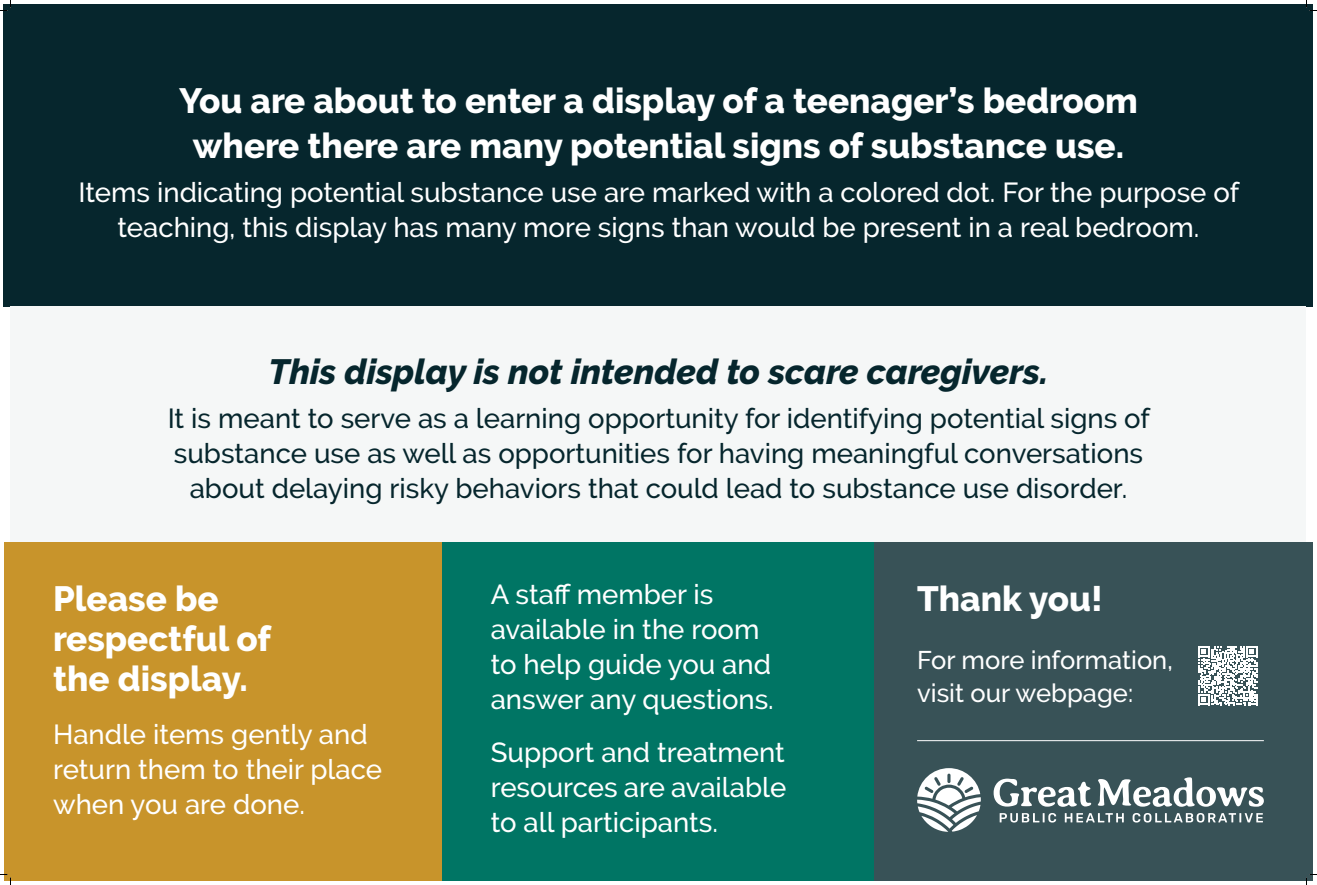
<style>
.page{position:relative;width:1317px;height:885px;background:#fff}
.page>*{position:absolute;margin:0;border:0;box-sizing:border-box;transform-origin:0 0}
._6_Column_Bulleted{font:800 35px/40px "Raleway";color:#fff;text-align:center}
._6_Column_Bulleted-2{font:italic 800 35px "Raleway";color:#06262d}
._6_Column_Bulleted-3{font:500 27.5px/35px "Raleway";color:#fff}
._6_Column_Bulleted-4{font:500 27.5px/35px "Raleway";color:#06262d;text-align:center}
._6_Column_Bulleted-5{font:500 25.5px/33px "Raleway";color:#fff}
</style>
<div class="page">
<div style="left:874px;top:542px;width:439px;height:339px;background:#385257"></div>
<div style="left:4px;top:4px;width:1309px;height:302px;background:#06262d"></div>
<div style="left:4px;top:542px;width:438px;height:339px;background:#c8942b"></div>
<div style="left:442px;top:542px;width:432px;height:339px;background:#007564"></div>
<div style="left:10px;top:306px;width:1296px;height:236px;background:#f5f7f7"></div>
<svg style="left:1198px;top:646px;width:59px;height:59px"></svg>
<svg style="left:994px;top:779px;width:97px;height:28px"></svg>
<svg style="left:1098px;top:777px;width:166px;height:30px"></svg>
<svg style="left:1000px;top:813px;width:56px;height:10px"></svg>
<svg style="left:1065px;top:813px;width:59px;height:9px"></svg>
<svg style="left:1133px;top:813px;width:130px;height:10px"></svg>
<svg style="left:917px;top:768px;width:64px;height:64px"></svg>
<hr style="left:917px;top:740px;width:347px;height:1px;background:#fff">
<svg style="left:0;top:0;width:11px;height:11px"></svg>
<svg style="left:0;top:874px;width:11px;height:11px"></svg>
<svg style="left:1306px;top:0;width:11px;height:11px"></svg>
<svg style="left:1306px;top:874px;width:11px;height:11px"></svg>
<p class="_6_Column_Bulleted" style="left:179px;top:78px;width:960px;line-height:45px">You are about to enter a display of a teenager’s bedroom where there are many potential signs of substance use.</p>
<p class="_6_Column_Bulleted-3" style="left:78px;top:175px;width:1162px;text-align:center">Items indicating potential substance use are marked with a colored dot. For the purpose of teaching, this display has many more signs than would be present in a real bedroom.</p>
<p class="_6_Column_Bulleted-2" style="left:269px;top:351px;width:781px">This display is not intended to scare caregivers.</p>
<p class="_6_Column_Bulleted-4" style="left:168px;top:401px;width:984px">It is meant to serve as a learning opportunity for identifying potential signs of substance use as well as opportunities for having meaningful conversations about delaying risky behaviors that could lead to substance use disorder.</p>
<p class="_6_Column_Bulleted" style="left:53px;top:579px;width:220px;text-align:left">Please be respectful of the display.</p>
<p class="_6_Column_Bulleted-3" style="left:53px;top:717px;width:330px">Handle items gently and return them to their place when you are done.</p>
<p class="_6_Column_Bulleted-3" style="left:491px;top:577px;width:224px">A staff member is</p>
<p class="_6_Column_Bulleted" style="left:917px;top:579px;width:187px">Thank you!</p>
<p class="_6_Column_Bulleted-3" style="left:491px;top:612px;width:285px">available in the room to help guide you and answer any questions.</p>
<p class="_6_Column_Bulleted-3" style="left:491px;top:735px;width:297px;text-align:justify">Support and treatment resources are available to all participants.</p>
<p class="_6_Column_Bulleted-5" style="left:917px;top:644px;width:257px">For more information, visit our webpage:</p>
</div>
